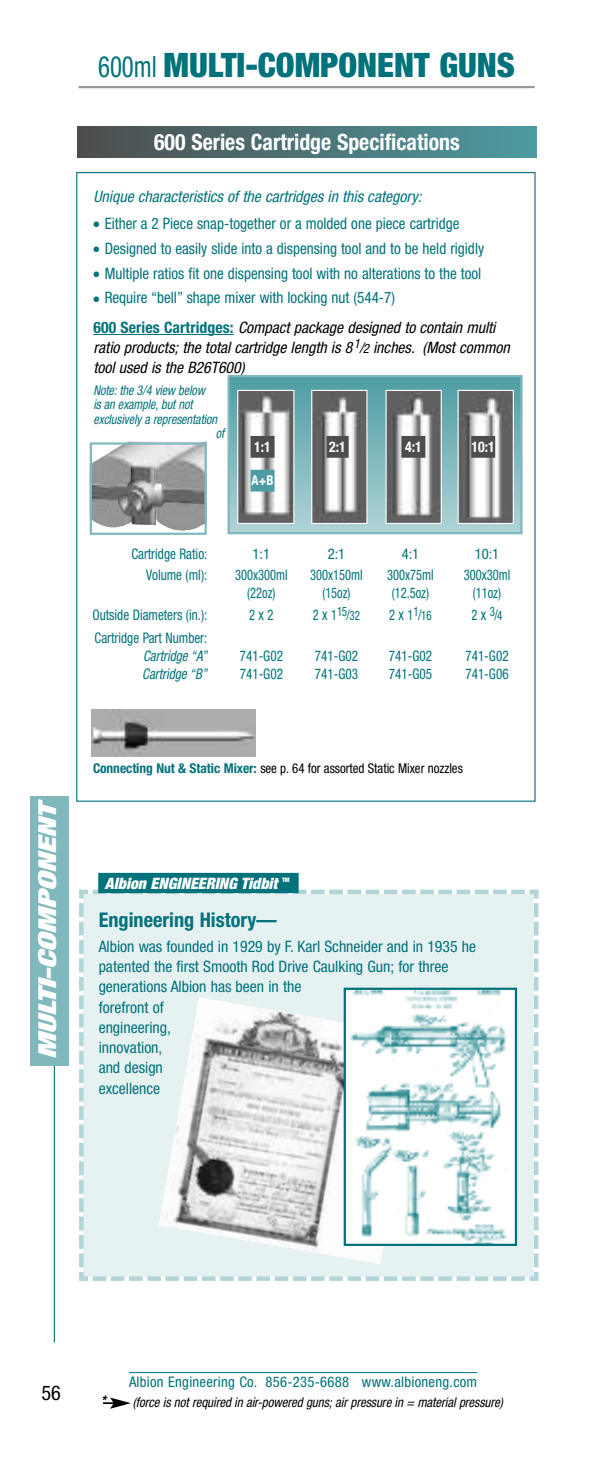
<style>
.page{position:relative;width:608px;height:1458px;background:#fff}
.page>*{position:absolute;margin:0;border:0;box-sizing:border-box;transform-origin:0 0}
.t1{font:900 condensed 33.75px "Helvetica Neue";color:#00727b}
.t2{font:italic 900 expanded 24.75px "Helvetica Neue";color:#fff;scale:1.3 1}
.t3{font:700 condensed 22.5px "Helvetica Neue";color:#fff}
.t4{font:700 condensed 20.25px "Helvetica Neue";color:#00727b}
.t5{font:condensed 20.25px "Helvetica Neue";color:#000}
.t6{font:condensed 15.75px/29.2px "Helvetica Neue";color:#00727b;scale:.96 1}
.t7{font:condensed 15.75px/20.2px "Helvetica Neue";color:#00727b}
.t8{font:italic condensed 15.75px/20.2px "Helvetica Neue";color:#000}
.t9{font:italic condensed 15.75px "Helvetica Neue";color:#00727b}
.t10{font:italic 900 condensed 15.75px "Helvetica Neue";color:#fff}
.t11{font:condensed 14.62px/18px "Helvetica Neue";color:#00727b;scale:.9 1}
.t12{font:condensed 14.62px "Helvetica Neue";letter-spacing:.02em;color:#00727b}
.t13{font:condensed 14.62px/20.2px "Helvetica Neue";color:#00727b;text-align:center}
.t14{font:condensed 14.62px/22.5px "Helvetica Neue";color:#00727b;scale:.85 1}
.t15{font:italic condensed 14.62px/18px "Helvetica Neue";color:#00727b;scale:.9 1}
.t16{font:700 condensed 14.62px "Helvetica Neue";color:#fff;scale:.95 1}
.t17{font:italic condensed 13.5px "Helvetica Neue";letter-spacing:-.005em;color:#000;scale:.95 1}
.t18{font:italic condensed 13.5px/14.6px "Helvetica Neue";letter-spacing:-.005em;color:#00727b;scale:.9 1}
.t19{font:condensed 13.5px "Helvetica Neue";letter-spacing:-.005em;color:#000;scale:.96 1}
.t20{font:700 condensed 13.5px "Helvetica Neue";color:#fff;scale:.95 1}
.t21{font:condensed 13.05px "Helvetica Neue";color:#00727b;scale:.85 1}
.t22{font:900 condensed 6.3px "Helvetica Neue";color:#fff}
.s1{font-weight:400;font-size:29.25px}
.s2{font-weight:700}
.s3{font-style:italic;color:#000}
.s4{font-size:14.62px}
.s5{font-size:13.05px}
.s6{font-size:15.75px}
.s7{font-weight:700;color:#00727b}
</style>
<div class="page">
<svg style="left:79px;top:887px;width:460px;height:394px;background:#e3eff0"></svg>
<img style="left:160px;top:997px;width:260px;height:267px">
<img style="left:346px;top:991px;width:168px;height:252px">
<div style="left:343px;top:988px;width:174px;height:258px;border:2px solid #00727b"></div>
<hr style="left:129px;top:1372px;width:348px;height:1px;background:#00727b">
<hr style="left:93px;top:334px;width:140px;height:1px;background:#00727b">
<svg style="left:230px;top:378px;width:289px;height:153px;background:#7eb7bc"></svg>
<div style="left:227px;top:375px;width:295px;height:159px;border:2px solid #80b8bd"></div>
<img style="left:239px;top:392px;width:53px;height:130px">
<div style="left:237px;top:390px;width:57px;height:134px;border:1px solid #fff"></div>
<img style="left:313px;top:392px;width:52px;height:130px">
<div style="left:311px;top:390px;width:56px;height:134px;border:1px solid #fff"></div>
<img style="left:387px;top:392px;width:52px;height:130px">
<div style="left:385px;top:390px;width:56px;height:134px;border:1px solid #fff"></div>
<img style="left:459px;top:392px;width:52px;height:130px">
<div style="left:457px;top:390px;width:56px;height:134px;border:1px solid #fff"></div>
<div style="left:250px;top:436px;width:24px;height:22px;background:#4d4d4d"></div>
<div style="left:250px;top:470px;width:24px;height:22px;background:#4d9ca3"></div>
<div style="left:326px;top:436px;width:22px;height:22px;background:#4d4d4d"></div>
<div style="left:401px;top:436px;width:24px;height:22px;background:#4d4d4d"></div>
<div style="left:471px;top:436px;width:24px;height:22px;background:#4d4d4d"></div>
<img style="left:92px;top:710px;width:163px;height:46px">
<img style="left:93px;top:445px;width:111px;height:86px">
<img style="left:93px;top:465px;width:111px;height:60px">
<div style="left:90px;top:442px;width:117px;height:93px;border:2px solid #80b8bd"></div>
<svg style="left:103px;top:1398px;width:28px;height:11px"></svg>
<div style="left:98px;top:873px;width:200px;height:20px;background:#00727b"></div>
<hr style="left:78px;top:86px;width:456px;height:2px;background:#999">
<hr style="left:54px;top:1036px;width:1px;height:306px;background:#00727b">
<div style="left:77px;top:126px;width:459px;height:31px;background:linear-gradient(to right,#4d4d4d,#4d9ba1)"></div>
<div style="left:30px;top:796px;width:39px;height:270px;background:#80b8bd"></div>
<h2 class="t2" style="left:38px;top:1059px;width:198px;rotate:-90deg">MULTI-COMPONENT</h2>
<h1 class="t1" style="left:98px;top:53px;width:418px"><span class="s1">600ml</span> MULTI-COMPONENT GUNS</h1>
<h3 class="t3" style="left:154px;top:134px;width:307px">600 Series Cartridge Specifications</h3>
<p class="t9" style="left:93px;top:191px;width:329px">Unique characteristics of the cartridges in this category:</p>
<p class="t6" style="left:93px;top:210px;width:383px">● Either a 2 Piece snap-together or a molded one piece cartridge</p>
<p class="t6" style="left:93px;top:235px;width:408px">● Designed to easily slide into a dispensing tool and to be held rigidly</p>
<p class="t6" style="left:93px;top:260px;width:405px">● Multiple ratios fit one dispensing tool with no alterations to the tool</p>
<p class="t6" style="left:93px;top:285px;width:420px">● Require “bell” shape mixer with locking nut (544-7)<br><span class="s2">600 Series Cartridges:</span> <span class="s3">Compact package designed to contain multi</span></p>
<p class="t8" style="left:93px;top:339px;width:418px">ratio products; the total cartridge length is 8<sup>1</sup><span class="s4">/</span><span class="s5">2</span> inches. (Most common tool used is the B26T600)</p>
<p class="t18" style="left:93px;top:384px;width:139px">Note: the 3/4 view below<br>is an example, but not exclusively a representation</p>
<p class="t16" style="left:254px;top:442px;width:19px">1:1</p>
<p class="t20" style="left:251px;top:475px;width:25px">A+B</p>
<p class="t16" style="left:329px;top:442px;width:19px">2:1</p>
<p class="t16" style="left:405px;top:442px;width:19px">4:1</p>
<p class="t16" style="left:471px;top:442px;width:26px">10:1</p>
<p class="t11" style="left:131px;top:545px;width:86px;line-height:20.2px;text-align:right">Cartridge Ratio:<br>Volume (ml):</p>
<p class="t11" style="left:92px;top:605px;width:129px;line-height:22.5px">Outside Diameters (in.):<br>Cartridge Part Number:</p>
<p class="t15" style="left:142px;top:648px;width:74px">Cartridge “A”<br>Cartridge “B”</p>
<p class="t13" style="left:235px;top:545px;width:54px">1:1<br>300x300ml</p>
<p class="t14" style="left:247px;top:583px;width:35px">(22oz)<br>2<span class="s6">x</span>2</p>
<p class="t11" style="left:240px;top:648px;width:50px">741-G02<br>741-G02</p>
<p class="t13" style="left:310px;top:545px;width:54px">2:1<br>300x150ml</p>
<p class="t14" style="left:322px;top:583px;width:35px">(15oz)</p>
<p class="t21" style="left:313px;top:609px;width:57px"><span class="s4">2</span> <span class="s6">x</span> <span class="s4">1</span>15<span class="s4">/</span>32</p>
<p class="t11" style="left:315px;top:648px;width:50px">741-G02<br>741-G03</p>
<p class="t13" style="left:387px;top:545px;width:48px">4:1<br>300x75ml</p>
<p class="t14" style="left:389px;top:583px;width:51px">(12.5oz)<br>2 <span class="s6">x</span> 1<sup>1</sup>/<span class="s5">16</span></p>
<p class="t11" style="left:388px;top:648px;width:50px">741-G02<br>741-G05</p>
<p class="t13" style="left:463px;top:545px;width:48px">10:1<br>300x30ml</p>
<p class="t14" style="left:471px;top:583px;width:38px">(11oz)<br>2 <span class="s6">x</span> <sup>3</sup>/<span class="s5">4</span></p>
<p class="t11" style="left:465px;top:648px;width:50px">741-G02<br>741-G06</p>
<p class="t19" style="left:93px;top:764px;width:387px"><span class="s7">Connecting Nut &amp; Static Mixer:</span> see p. 64 for assorted Static Mixer nozzles</p>
<p class="t10" style="left:105px;top:878px;width:174px">Albion ENGINEERING Tidbit</p>
<p class="t22" style="left:282px;top:878px;width:9px">TM</p>
<p class="t4" style="left:99px;top:913px;width:180px">Engineering History—</p>
<p class="t7" style="left:99px;top:938px;width:379px">Albion was founded in 1929 by F. Karl Schneider and in 1935 he patented the first Smooth Rod Drive Caulking Gun; for three generations Albion has been in the<br>forefront of<br>engineering,<br>innovation,<br>and design<br>excellence</p>
<p class="t5" style="left:41px;top:1385px;width:21px">56</p>
<p class="t12" style="left:129px;top:1376px;width:349px">Albion Engineering Co. 856-235-6688 www.albioneng.com</p>
<p class="t17" style="left:101px;top:1397px;width:424px"><sup>*</sup> (force is not required in air-powered guns; air pressure in = material pressure)</p>
</div>
